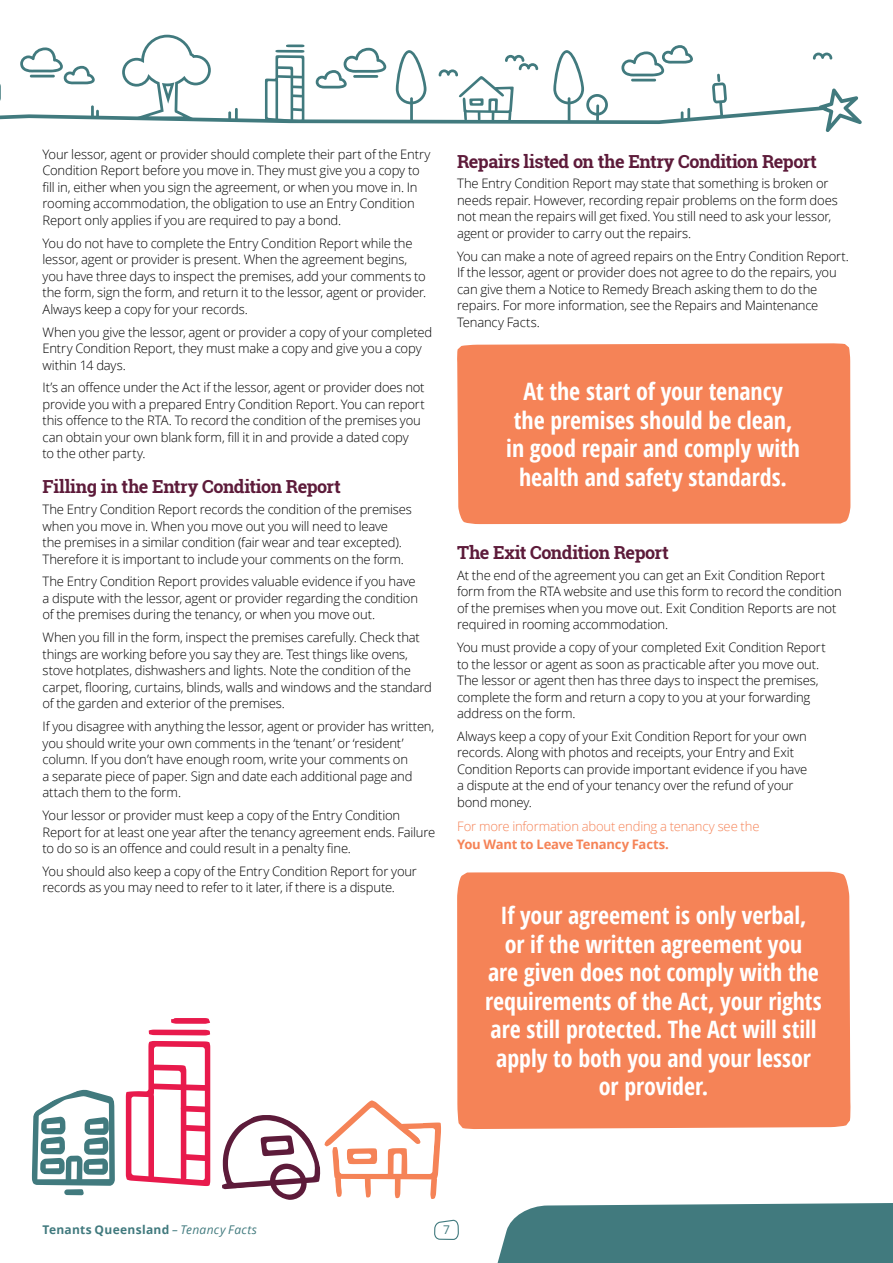
<style>
.page{position:relative;width:893px;height:1263px;background:#fff}
.page>*{position:absolute;margin:0;border:0;box-sizing:border-box;transform-origin:0 0}
.t1{font:700 condensed 24px/28.5px "Open Sans";color:#fff;text-align:center}
.t2{font:700 18px "Roboto Slab";letter-spacing:-.025em;color:#5d1b3a}
.t3{font:300 13.05px/16.5px "Open Sans";letter-spacing:-.015em;color:#000}
.t4{font:300 13.05px "Open Sans";letter-spacing:-.015em;color:#f58357}
.t5{font:700 13.05px "Open Sans";letter-spacing:-.02em;color:#f58357}
.t6{font:700 12px "Open Sans";letter-spacing:.025em;color:#417a7e}
.t7{font:12px "Open Sans";color:#417a7e}
.s1{font-weight:400;font-style:italic}
</style>
<div class="page">
<div style="left:497px;top:1203px;width:396px;height:60px;background:#417a7e"></div>
<svg style="left:0;top:35px;width:862px;height:97px"></svg>
<svg style="left:434px;top:1220px;width:25px;height:20px"></svg>
<svg style="left:126px;top:1041px;width:84px;height:145px"></svg>
<svg style="left:148px;top:1018px;width:62px;height:17px"></svg>
<div style="left:64px;top:1189px;width:20px;height:6px;background:#417a7e;border-radius:3px"></div>
<svg style="left:32px;top:1090px;width:83px;height:96px"></svg>
<svg style="left:222px;top:1100px;width:219px;height:100px"></svg>
<div style="left:457px;top:343px;width:393px;height:181px;background:#f58357"></div>
<div style="left:457px;top:872px;width:394px;height:257px;background:#f58357"></div>
<p class="t3" style="left:43px;top:145px;width:389px">Your lessor, agent or provider should complete their part of the Entry Condition Report before you move in. They must give you a copy to fill in, either when you sign the agreement, or when you move in. In rooming accommodation, the obligation to use an Entry Condition Report only applies if you are required to pay a bond.</p>
<p class="t3" style="left:43px;top:234px;width:385px">You do not have to complete the Entry Condition Report while the lessor, agent or provider is present. When the agreement begins, you have three days to inspect the premises, add your comments to the form, sign the form, and return it to the lessor, agent or provider.<br>Always keep a copy for your records.</p>
<p class="t3" style="left:43px;top:323px;width:391px">When you give the lessor, agent or provider a copy of your completed<br>Entry Condition Report, they must make a copy and give you a copy within 14 days.</p>
<p class="t3" style="left:43px;top:379px;width:384px">It’s an offence under the Act if the lessor, agent or provider does not provide you with a prepared Entry Condition Report. You can report this offence to the RTA. To record the condition of the premises you can obtain your own blank form, fill it in and provide a dated copy<br>to the other party.</p>
<h2 class="t2" style="left:43px;top:474px;width:300px">Filling in the Entry Condition Report</h2>
<p class="t3" style="left:43px;top:501px;width:371px">The Entry Condition Report records the condition of the premises when you move in. When you move out you will need to leave<br>the premises in a similar condition (fair wear and tear excepted).<br>Therefore it is important to include your comments on the form.</p>
<p class="t3" style="left:43px;top:573px;width:377px">The Entry Condition Report provides valuable evidence if you have a dispute with the lessor, agent or provider regarding the condition of the premises during the tenancy, or when you move out.</p>
<p class="t3" style="left:43px;top:629px;width:391px">When you fill in the form, inspect the premises carefully. Check that things are working before you say they are. Test things like ovens, stove hotplates, dishwashers and lights. Note the condition of the carpet, flooring, curtains, blinds, walls and windows and the standard of the garden and exterior of the premises.</p>
<p class="t3" style="left:43px;top:718px;width:393px">If you disagree with anything the lessor, agent or provider has written, you should write your own comments in the ‘tenant’ or ‘resident’ column. If you don’t have enough room, write your comments on<br>a separate piece of paper. Sign and date each additional page and attach them to the form.</p>
<p class="t3" style="left:43px;top:807px;width:394px">Your lessor or provider must keep a copy of the Entry Condition<br>Report for at least one year after the tenancy agreement ends. Failure to do so is an offence and could result in a penalty fine.</p>
<p class="t3" style="left:43px;top:863px;width:376px">You should also keep a copy of the Entry Condition Report for your records as you may need to refer to it later, if there is a dispute.</p>
<h2 class="t2" style="left:457px;top:149px;width:361px">Repairs listed on the Entry Condition Report</h2>
<p class="t3" style="left:457px;top:175px;width:382px">The Entry Condition Report may state that something is broken or needs repair. However, recording repair problems on the form does not mean the repairs will get fixed. You still need to ask your lessor, agent or provider to carry out the repairs.</p>
<p class="t3" style="left:457px;top:247px;width:393px">You can make a note of agreed repairs on the Entry Condition Report.<br>If the lessor, agent or provider does not agree to do the repairs, you can give them a Notice to Remedy Breach asking them to do the repairs. For more information, see the Repairs and Maintenance Tenancy Facts.</p>
<h1 class="t1" style="left:506px;top:377px;width:295px">At the start of your tenancy the premises should be clean, in good repair and comply with health and safety standards.</h1>
<h2 class="t2" style="left:457px;top:540px;width:213px">The Exit Condition Report</h2>
<p class="t3" style="left:457px;top:566px;width:386px">At the end of the agreement you can get an Exit Condition Report form from the RTA website and use this form to record the condition of the premises when you move out. Exit Condition Reports are not required in rooming accommodation.</p>
<p class="t3" style="left:457px;top:639px;width:370px">You must provide a copy of your completed Exit Condition Report to the lessor or agent as soon as practicable after you move out.<br>The lessor or agent then has three days to inspect the premises, complete the form and return a copy to you at your forwarding address on the form.</p>
<p class="t3" style="left:457px;top:728px;width:352px">Always keep a copy of your Exit Condition Report for your own records. Along with photos and receipts, your Entry and Exit Condition Reports can provide important evidence if you have a dispute at the end of your tenancy over the refund of your bond money.</p>
<p class="t4" style="left:457px;top:818px;width:304px">For more information about ending a tenancy see the</p>
<p class="t5" style="left:457px;top:835px;width:213px">You Want to Leave Tenancy Facts.</p>
<h1 class="t1" style="left:485px;top:900px;width:338px">If your agreement is only verbal,<br>or if the written agreement you<br>are given does not comply with the requirements of the Act, your rights are still protected. The Act will still apply to both you and your lessor or provider.</h1>
<p class="t6" style="left:43px;top:1221px;width:216px">Tenants Queensland <span class="s1">– Tenancy Facts</span></p>
<p class="t7" style="left:443px;top:1222px;width:8px">7</p>
</div>
